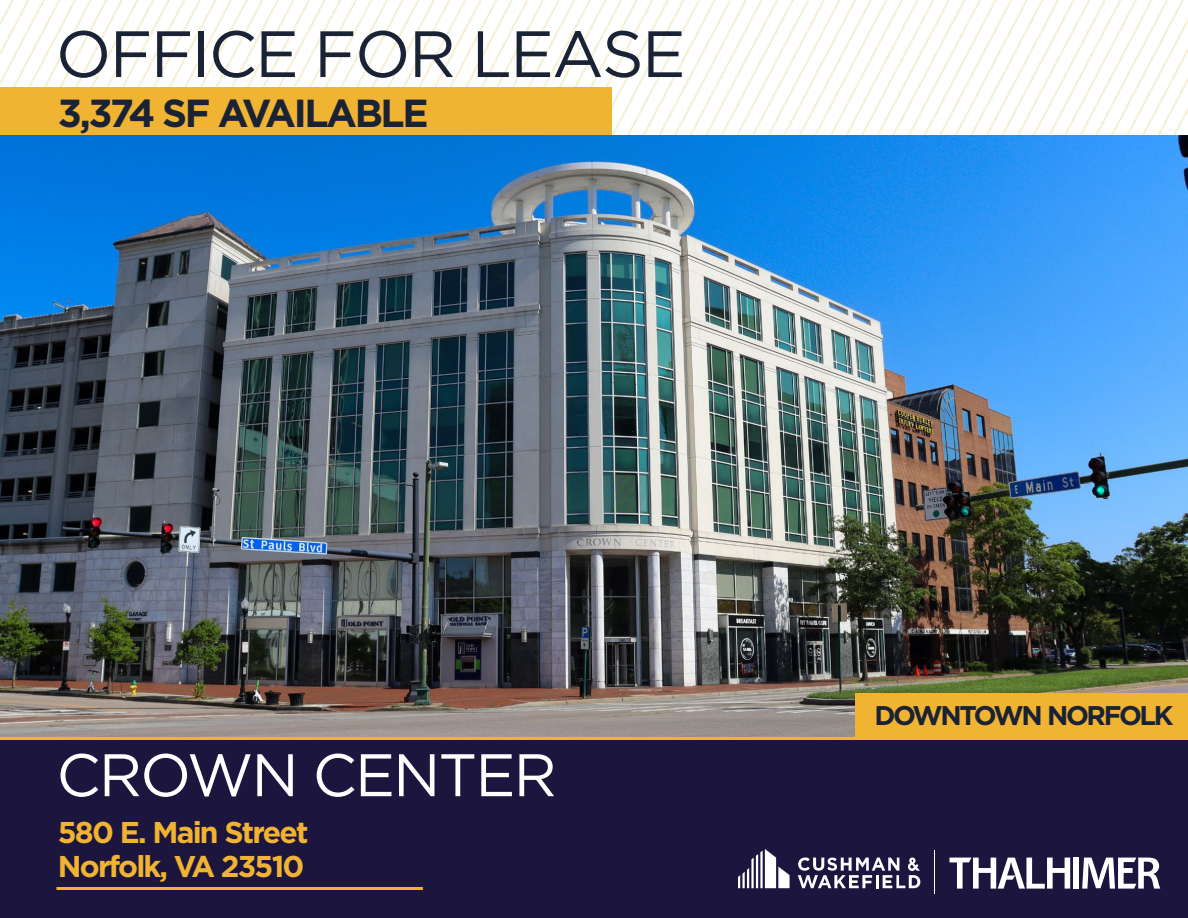
<style>
.page{position:relative;width:1188px;height:918px;background:#fff}
.page>*{position:absolute;margin:0;border:0;box-sizing:border-box;transform-origin:0 0}
.t1{font:65.4px "Gotham";letter-spacing:-.03em;color:#1a2335}
.t2{font:60px "Gotham";letter-spacing:-.03em;color:#fff}
.t3{font:700 39px "Gotham";letter-spacing:-.06em;color:#1a2335}
.t4{font:700 30px "Gotham";letter-spacing:-.06em;color:#f0b332}
.t5{font:700 27px "Gotham";letter-spacing:-.09em;color:#1a2335}
</style>
<div class="page">
<div style="left:0;top:738px;width:1188px;height:180px;background:#1c163f"></div>
<img style="left:0;top:0;width:1188px;height:135px">
<div style="left:0;top:88px;width:612px;height:47px;background:#f0b332"></div>
<svg style="left:0;top:736px;width:1188px;height:4px;background:#e1ad43"></svg>
<hr style="left:56px;top:887px;width:367px;height:3px;background:#f0b332">
<div style="left:1073px;top:858px;width:6px;height:31px;background:#fff"></div>
<svg style="left:1082px;top:858px;width:78px;height:31px"></svg>
<svg style="left:950px;top:858px;width:120px;height:31px"></svg>
<hr style="left:935px;top:850px;width:1px;height:44px;background:#fff">
<svg style="left:738px;top:849px;width:52px;height:39px"></svg>
<svg style="left:798px;top:857px;width:122px;height:31px"></svg>
<img style="left:0;top:135px;width:1188px;height:601px">
<div style="left:855px;top:693px;width:333px;height:43px;background:#f0b332"></div>
<p class="t1" style="left:56px;top:12px;width:631px">OFFICE FOR LEASE</p>
<p class="t3" style="left:58px;top:88px;width:372px">3,374 SF AVAILABLE</p>
<p class="t2" style="left:56px;top:737px;width:502px">CROWN CENTER</p>
<p class="t4" style="left:58px;top:812px;width:252px">580 E. Main Street</p>
<p class="t4" style="left:58px;top:847px;width:248px">Norfolk, VA 23510</p>
<p class="t5" style="left:874px;top:697px;width:301px">DOWNTOWN NORFOLK</p>
</div>
